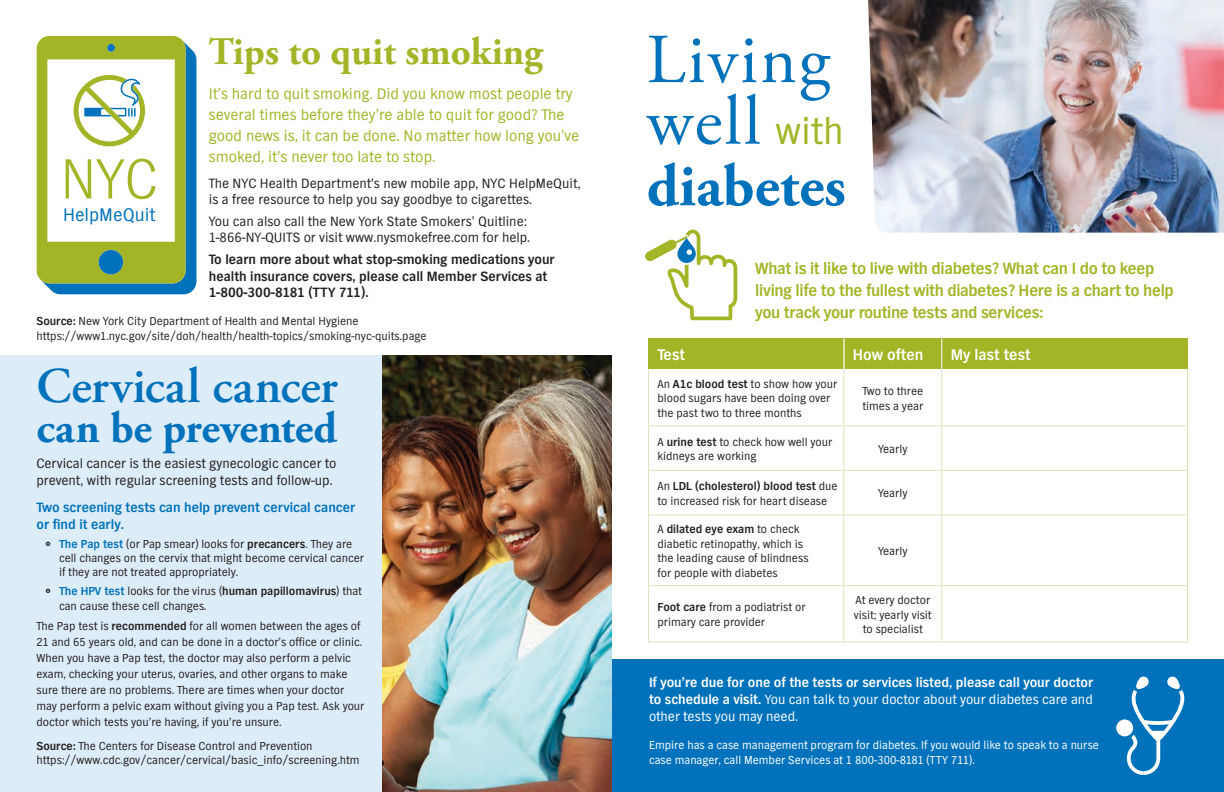
<style>
.page{position:relative;width:1224px;height:792px;background:#fff}
.page>*{position:absolute;margin:0;border:0;box-sizing:border-box;transform-origin:0 0}
.t1{font:70px/61.6px "Adobe Garamond Pro";letter-spacing:.03em;color:#0072bc}
.t2{font:700 60px "Adobe Garamond Pro";color:#0072bc}
.t3{font:300 58.7px "TV Nord EF";color:#a3b526}
.t4{font:600 50px "Adobe Garamond Pro";letter-spacing:.005em;color:#0072bc}
.t5{font:700 44px "Adobe Garamond Pro";letter-spacing:-.005em;color:#0072bc}
.t6{font:700 39px "Adobe Garamond Pro";color:#a3b526}
.t7{font:19px "TV Nord EF";color:#0072bc}
.t8{font:700 17px/22px "TV Nord EF";letter-spacing:-.02em;color:#a3b526}
.t9{font:16px/21px "TV Nord EF";color:#a3b526}
.t10{font:700 16px "TV Nord EF";color:#fff}
.t11{font:14px/16.8px "TV Nord EF";color:#231f20}
.t12{font:700 14px/16.8px "TV Nord EF";color:#fff;text-align:justify}
.t13{font:700 14px/16.8px "TV Nord EF";color:#231f20}
.t14{font:700 14px/16.8px "TV Nord EF";color:#0072bc}
.t15{font:12px/14.4px "TV Nord EF";color:#231f20}
.t16{font:12px/14.4px "TV Nord EF";color:#fff}
.s1{font-weight:700}
.s2{font-weight:700;color:#0072bc}
.s3{font-family:"TV Nord EF";font-size:39px;color:#a3b526}
.s4{font-weight:400}
</style>
<div class="page">
<div style="left:844px;top:339px;width:98px;height:30px;background:#a3b526"></div>
<div style="left:942px;top:339px;width:246px;height:30px;background:#a3b526"></div>
<hr style="left:941px;top:339px;width:1px;height:30px;background:#fff">
<hr style="left:648px;top:369px;width:1px;height:56px;background:#dee4b9">
<hr style="left:843px;top:369px;width:1px;height:56px;background:#dee4b9">
<hr style="left:941px;top:369px;width:1px;height:56px;background:#dee4b9">
<hr style="left:1187px;top:369px;width:1px;height:56px;background:#dee4b9">
<hr style="left:648px;top:425px;width:196px;height:1px;background:#dee4b9">
<hr style="left:648px;top:426px;width:1px;height:44px;background:#dee4b9">
<hr style="left:844px;top:425px;width:98px;height:1px;background:#dee4b9">
<hr style="left:843px;top:426px;width:1px;height:44px;background:#dee4b9">
<hr style="left:942px;top:425px;width:246px;height:1px;background:#dee4b9">
<hr style="left:941px;top:426px;width:1px;height:44px;background:#dee4b9">
<hr style="left:1187px;top:426px;width:1px;height:44px;background:#dee4b9">
<hr style="left:648px;top:470px;width:196px;height:1px;background:#dee4b9">
<hr style="left:648px;top:471px;width:1px;height:43px;background:#dee4b9">
<hr style="left:844px;top:470px;width:98px;height:1px;background:#dee4b9">
<hr style="left:843px;top:471px;width:1px;height:43px;background:#dee4b9">
<hr style="left:942px;top:470px;width:246px;height:1px;background:#dee4b9">
<hr style="left:941px;top:471px;width:1px;height:43px;background:#dee4b9">
<hr style="left:1187px;top:471px;width:1px;height:43px;background:#dee4b9">
<hr style="left:648px;top:514px;width:196px;height:1px;background:#dee4b9">
<hr style="left:648px;top:515px;width:1px;height:70px;background:#dee4b9">
<hr style="left:844px;top:514px;width:98px;height:1px;background:#dee4b9">
<hr style="left:843px;top:515px;width:1px;height:70px;background:#dee4b9">
<hr style="left:942px;top:514px;width:246px;height:1px;background:#dee4b9">
<hr style="left:941px;top:515px;width:1px;height:70px;background:#dee4b9">
<hr style="left:1187px;top:515px;width:1px;height:70px;background:#dee4b9">
<hr style="left:648px;top:585px;width:196px;height:1px;background:#dee4b9">
<hr style="left:648px;top:586px;width:1px;height:56px;background:#dee4b9">
<hr style="left:844px;top:585px;width:98px;height:1px;background:#dee4b9">
<hr style="left:843px;top:586px;width:1px;height:56px;background:#dee4b9">
<hr style="left:942px;top:585px;width:246px;height:1px;background:#dee4b9">
<hr style="left:941px;top:586px;width:1px;height:56px;background:#dee4b9">
<hr style="left:1187px;top:586px;width:1px;height:56px;background:#dee4b9">
<hr style="left:648px;top:642px;width:196px;height:1px;background:#dee4b9">
<hr style="left:844px;top:642px;width:98px;height:1px;background:#dee4b9">
<hr style="left:942px;top:642px;width:246px;height:1px;background:#dee4b9">
<svg style="left:44px;top:44px;width:152px;height:250px;background:#0c78bc"></svg>
<svg style="left:37px;top:36px;width:149px;height:247px"></svg>
<div style="left:0;top:356px;width:558px;height:436px;background:#ddecf9"></div>
<img style="left:382px;top:356px;width:230px;height:436px">
<svg style="left:645px;top:230px;width:92px;height:90px"></svg>
<img style="left:868px;top:0;width:356px;height:233px">
<div style="left:648px;top:339px;width:196px;height:30px;background:#a3b526"></div>
<div style="left:612px;top:660px;width:612px;height:132px;background:#0072bc"></div>
<div style="left:1116px;top:719px;width:17px;height:17px;background:#fff;border-radius:50%"></div>
<svg style="left:1127px;top:676px;width:58px;height:99px"></svg>
<hr style="left:843px;top:339px;width:1px;height:30px;background:#fff">
<h2 class="t6" style="left:209px;top:29px;width:336px">Tips to quit smoking</h2>
<p class="t9" style="left:209px;top:83px;width:372px">It’s hard to quit smoking. Did you know most people try several times before they’re able to quit for good? The good news is, it can be done. No matter how long you’ve smoked, it’s never too late to stop.</p>
<p class="t11" style="left:209px;top:174px;width:373px">The NYC Health Department's new mobile app, NYC HelpMeQuit, is a free resource to help you say goodbye to cigarettes.</p>
<p class="t11" style="left:209px;top:212px;width:319px">You can also call the New York State Smokers’ Quitline:</p>
<p class="t11" style="left:209px;top:229px;width:323px">1-866-NY-QUITS or visit www.nysmokefree.com for help.</p>
<p class="t13" style="left:209px;top:251px;width:347px">To learn more about what stop-smoking medications your health insurance covers, please call Member Services at<br>1-800-300-8181 (TTY 711).</p>
<p class="t15" style="left:36px;top:314px;width:392px"><span class="s1">Source:</span> New York City Department of Health and Mental Hygiene https://www1.nyc.gov/site/doh/health/health-topics/smoking-nyc-quits.page</p>
<h2 class="t4" style="left:36px;top:358px;width:303px">Cervical cancer</h2>
<h2 class="t5" style="left:36px;top:403px;width:302px">can be prevented</h2>
<p class="t11" style="left:36px;top:455px;width:302px">Cervical cancer is the easiest gynecologic cancer to prevent, with regular screening tests and follow-up.</p>
<p class="t14" style="left:36px;top:499px;width:320px">Two screening tests can help prevent cervical cancer or find it early.</p>
<p class="t15" style="left:59px;top:536px;width:307px"><span class="s2">The Pap test</span> (or Pap smear) looks for <span class="s1">precancers</span>. They are cell changes on the cervix that might become cervical cancer if they are not treated appropriately.</p>
<p class="t15" style="left:59px;top:584px;width:305px"><span class="s2">The HPV test</span> looks for the virus (<span class="s1">human papillomavirus</span>) that can cause these cell changes.</p>
<p class="t15" style="left:36px;top:618px;width:329px;line-height:16px">The Pap test is <span class="s1">recommended</span> for all women between the ages of 21 and 65 years old, and can be done in a doctor’s office or clinic.<br>When you have a Pap test, the doctor may also perform a pelvic exam, checking your uterus, ovaries, and other organs to make sure there are no problems. There are times when your doctor may perform a pelvic exam without giving you a Pap test. Ask your doctor which tests you’re having, if you’re unsure.</p>
<p class="t15" style="left:36px;top:738px;width:325px"><span class="s1">Source:</span> The Centers for Disease Control and Prevention https://www.cdc.gov/cancer/cervical/basic_info/screening.htm</p>
<p class="t3" style="left:60px;top:147px;width:99px">NYC</p>
<p class="t7" style="left:63px;top:204px;width:94px">HelpMeQuit</p>
<h2 class="t1" style="left:647px;top:32px;width:198px">Living well <span class="s3">with</span></h2>
<h2 class="t2" style="left:647px;top:151px;width:201px">diabetes</h2>
<p class="t8" style="left:755px;top:258px;width:420px">What is it like to live with diabetes? What can I do to keep living life to the fullest with diabetes? Here is a chart to help you track your routine tests and services:</p>
<p class="t10" style="left:658px;top:346px;width:29px">Test</p>
<p class="t10" style="left:853px;top:346px;width:72px">How often</p>
<p class="t10" style="left:951px;top:346px;width:81px">My last test</p>
<p class="t15" style="left:658px;top:377px;width:181px">An <span class="s1">A1c blood test</span> to show how your blood sugars have been doing over the past two to three months</p>
<p class="t15" style="left:862px;top:384px;width:62px">Two to three times a year</p>
<p class="t15" style="left:658px;top:434px;width:176px">A <span class="s1">urine test</span> to check how well your kidneys are working</p>
<p class="t15" style="left:878px;top:442px;width:31px">Yearly</p>
<p class="t15" style="left:658px;top:479px;width:182px">An <span class="s1">LDL (cholesterol) blood test</span> due to increased risk for heart disease</p>
<p class="t15" style="left:878px;top:486px;width:31px">Yearly</p>
<p class="t15" style="left:658px;top:522px;width:153px">A <span class="s1">dilated eye exam</span> to check diabetic retinopathy, which is the leading cause of blindness for people with diabetes</p>
<p class="t15" style="left:878px;top:544px;width:31px">Yearly</p>
<p class="t15" style="left:658px;top:600px;width:150px"><span class="s1">Foot care</span> from a podiatrist or primary care provider</p>
<p class="t15" style="left:854px;top:593px;width:79px;text-align:center">At every doctor visit; yearly visit to specialist</p>
<p class="t12" style="left:649px;top:674px;width:446px">If you’re due for one of the tests or services listed, please call your doctor to schedule a visit. <span class="s4">You can talk to your doctor about your diabetes care and other tests you may need.</span></p>
<p class="t16" style="left:649px;top:738px;width:451px">Empire has a case management program for diabetes. If you would like to speak to a nurse case manager, call Member Services at 1 800-300-8181 (TTY 711).</p>
</div>
